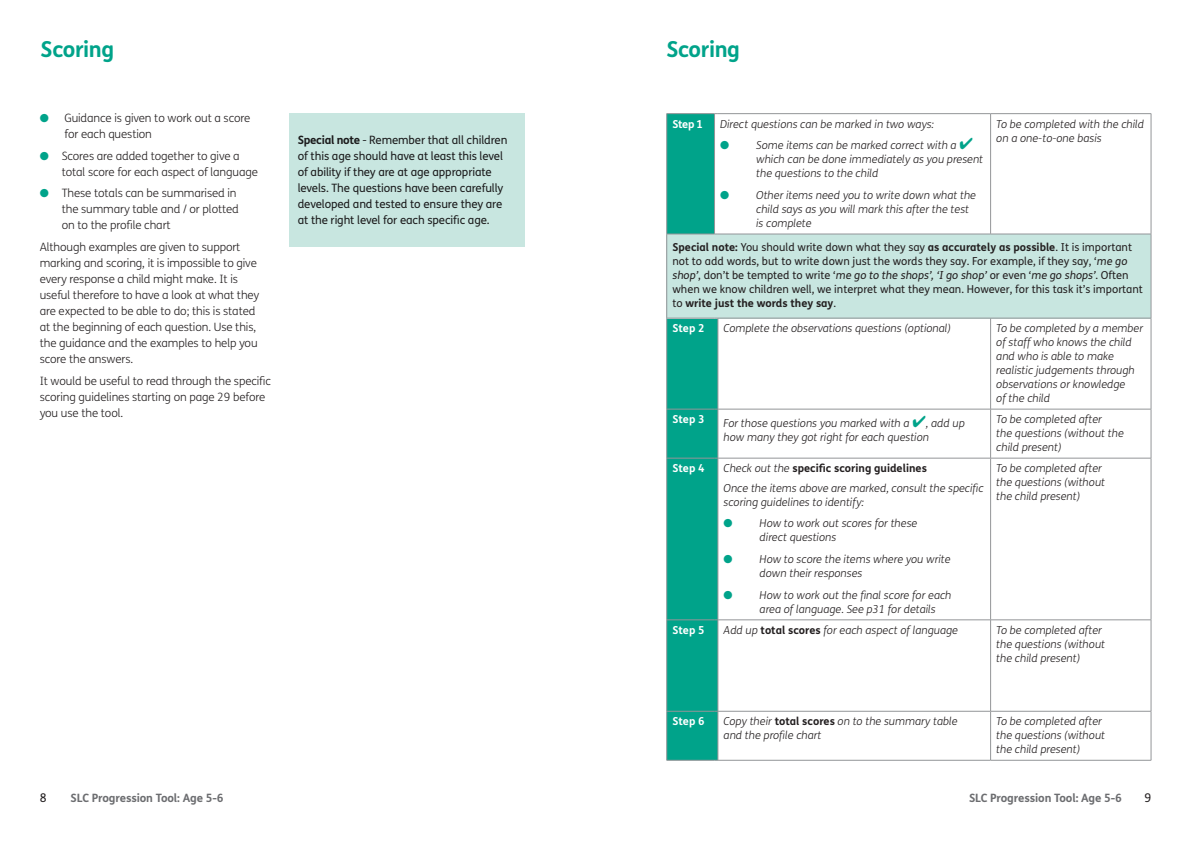
<style>
.page{position:relative;width:1191px;height:842px;background:#fff}
.page>*{position:absolute;margin:0;border:0;box-sizing:border-box;transform-origin:0 0}
.Headline{font:700 22px "FS Me";letter-spacing:-.02em;color:#00a38a}
.t1{font:12px "FS Me";color:#231f20}
.Body{font:300 11.5px/16px "FS Me";letter-spacing:-.01em;color:#231f20}
.Body-2{font:11.5px/16px "FS Me";letter-spacing:-.01em;color:#231f20}
.t2{font:700 11.5px "FS Me";letter-spacing:-.01em;color:#6c6d70}
.t3{font:italic 300 11px/14px "FS Me";color:#231f20}
.t4{font:11px/14px "FS Me";color:#231f20}
.t5{font:700 11px "FS Me";color:#231f20}
.t6{font:700 11px "FS Me";color:#fff}
.s1{color:#00a38a}
.s2{font-weight:700}
.s3{font-style:italic}
.s4{font-weight:300;font-style:italic}
.s5{font-weight:700;font-style:normal}
</style>
<div class="page">
<div style="left:289px;top:113px;width:235px;height:134px;background:#c8e6e0"></div>
<div style="left:666px;top:234px;width:485px;height:84px;background:#c8e6e0"></div>
<hr style="left:1150px;top:234px;width:1px;height:84px;background:#939598">
<hr style="left:718px;top:113px;width:272px;height:1px;background:#939598">
<hr style="left:990px;top:113px;width:161px;height:1px;background:#939598">
<hr style="left:990px;top:114px;width:1px;height:120px;background:#939598">
<hr style="left:1150px;top:114px;width:1px;height:120px;background:#939598">
<hr style="left:1150px;top:318px;width:1px;height:91px;background:#939598">
<hr style="left:1150px;top:409px;width:1px;height:49px;background:#939598">
<hr style="left:1150px;top:458px;width:1px;height:162px;background:#939598">
<hr style="left:1150px;top:620px;width:1px;height:91px;background:#939598">
<hr style="left:1150px;top:711px;width:1px;height:49px;background:#939598">
<hr style="left:718px;top:760px;width:272px;height:1px;background:#939598">
<hr style="left:990px;top:760px;width:161px;height:1px;background:#939598">
<hr style="left:718px;top:234px;width:272px;height:1px;background:#939598">
<hr style="left:990px;top:234px;width:161px;height:1px;background:#939598">
<hr style="left:718px;top:318px;width:272px;height:1px;background:#939598">
<hr style="left:990px;top:318px;width:161px;height:1px;background:#939598">
<hr style="left:990px;top:318px;width:1px;height:91px;background:#939598">
<hr style="left:718px;top:409px;width:272px;height:1px;background:#939598">
<hr style="left:990px;top:409px;width:161px;height:1px;background:#939598">
<hr style="left:990px;top:409px;width:1px;height:49px;background:#939598">
<hr style="left:718px;top:458px;width:272px;height:1px;background:#939598">
<hr style="left:990px;top:458px;width:161px;height:1px;background:#939598">
<hr style="left:990px;top:458px;width:1px;height:162px;background:#939598">
<hr style="left:718px;top:620px;width:272px;height:1px;background:#939598">
<hr style="left:990px;top:620px;width:161px;height:1px;background:#939598">
<hr style="left:990px;top:620px;width:1px;height:91px;background:#939598">
<svg style="left:666px;top:113px;width:52px;height:648px;background:#27aa96"></svg>
<hr style="left:718px;top:711px;width:272px;height:1px;background:#939598">
<hr style="left:717px;top:711px;width:1px;height:49px;background:#939598">
<hr style="left:990px;top:711px;width:161px;height:1px;background:#939598">
<hr style="left:990px;top:711px;width:1px;height:49px;background:#939598">
<p class="Headline" style="left:41px;top:32px;width:75px">Scoring</p>
<p class="Body" style="left:64px;top:110px;width:187px;text-indent:-25px"><span class="s1">●</span> Guidance is given to work out a score for each question</p>
<p class="Body" style="left:62px;top:147px;width:198px;text-indent:-22px"><span class="s1">●</span> Scores are added together to give a total score for each aspect of language</p>
<p class="Body" style="left:62px;top:185px;width:179px;text-indent:-22px"><span class="s1">●</span> These totals can be summarised in the summary table and / or plotted on to the profile chart</p>
<p class="Body" style="left:40px;top:239px;width:221px">Although examples are given to support marking and scoring, it is impossible to give every response a child might make. It is useful therefore to have a look at what they are expected to be able to do; this is stated at the beginning of each question. Use this, the guidance and the examples to help you score the answers.</p>
<p class="Body" style="left:40px;top:372px;width:233px">It would be useful to read through the specific scoring guidelines starting on page 29 before you use the tool.</p>
<p class="Body-2" style="left:298px;top:131px;width:211px"><span class="s2">Special note</span> - Remember that all children of this age should have at least this level of ability if they are at age appropriate levels. The questions have been carefully developed and tested to ensure they are at the right level for each specific age.</p>
<p class="Headline" style="left:666px;top:32px;width:75px">Scoring</p>
<p class="t6" style="left:672px;top:115px;width:32px">Step 1</p>
<p class="t3" style="left:720px;top:116px;width:215px">Direct questions can be marked in two ways:</p>
<p class="t3" style="left:756px;top:138px;width:228px;text-indent:-36px"><span class="s1">●</span> Some items can be marked correct with a <span class="s1">✔ </span>which can be done immediately as you present the questions to the child</p>
<p class="t3" style="left:756px;top:188px;width:221px;text-indent:-36px"><span class="s1">●</span> Other items need you to write down what the child says as you will mark this after the test is complete</p>
<p class="t3" style="left:996px;top:116px;width:149px">To be completed with the child on a one-to-one basis</p>
<p class="t4" style="left:672px;top:240px;width:472px"><span class="s2">Special note:</span> You should write down what they say <span class="s2">as accurately as possible</span>. It is important not to add words, but to write down just the words they say. For example, if they say, ‘<span class="s3">me go shop’</span>, don’t be tempted to write ‘<span class="s3">me go to the shops’, ‘I go shop’</span> or even ‘<span class="s3">me go shops’</span>. Often when we know children well, we interpret what they mean. However, for this task it’s important to <span class="s2">write just the words they say</span>.</p>
<p class="t6" style="left:672px;top:320px;width:34px">Step 2</p>
<p class="t3" style="left:723px;top:321px;width:229px">Complete the observations questions (optional)</p>
<p class="t3" style="left:996px;top:321px;width:148px">To be completed by a member of staff who knows the child and who is able to make realistic judgements through observations or knowledge<br>of the child</p>
<p class="t6" style="left:672px;top:411px;width:34px">Step 3</p>
<p class="t3" style="left:723px;top:416px;width:243px">For those questions you marked with a <span class="s1">✔</span>, add up how many they got right for each question</p>
<p class="t3" style="left:996px;top:412px;width:129px">To be completed after<br>the questions (without the child present)</p>
<p class="t6" style="left:672px;top:460px;width:34px">Step 4</p>
<p class="t5" style="left:723px;top:460px;width:205px"><span class="s4">Check out the</span> specific scoring guidelines</p>
<p class="t3" style="left:723px;top:481px;width:262px">Once the items above are marked, consult the specific scoring guidelines to identify:</p>
<p class="t3" style="left:759px;top:516px;width:159px;text-indent:-36px"><span class="s1">●</span> How to work out scores for these direct questions</p>
<p class="t3" style="left:759px;top:552px;width:192px;text-indent:-36px"><span class="s1">●</span> How to score the items where you write down their responses</p>
<p class="t3" style="left:759px;top:588px;width:193px;text-indent:-36px"><span class="s1">●</span> How to work out the final score for each area of language. See p31 for details</p>
<p class="t3" style="left:996px;top:461px;width:110px">To be completed after the questions (without the child present)</p>
<p class="t6" style="left:672px;top:621px;width:34px">Step 5</p>
<p class="t3" style="left:723px;top:623px;width:236px">Add up <span class="s5">total scores</span> for each aspect of language</p>
<p class="t3" style="left:996px;top:623px;width:110px">To be completed after the questions (without the child present)</p>
<p class="t6" style="left:672px;top:713px;width:34px">Step 6</p>
<p class="t3" style="left:723px;top:714px;width:235px">Copy their <span class="s5">total scores</span> on to the summary table and the profile chart</p>
<p class="t3" style="left:996px;top:714px;width:110px">To be completed after the questions (without the child present)</p>
<p class="t1" style="left:40px;top:790px;width:8px">8</p>
<p class="t2" style="left:71px;top:789px;width:155px">SLC Progression Tool: Age 5-6</p>
<p class="t2" style="left:969px;top:789px;width:155px">SLC Progression Tool: Age 5-6</p>
<p class="t1" style="left:1144px;top:790px;width:8px">9</p>
</div>
